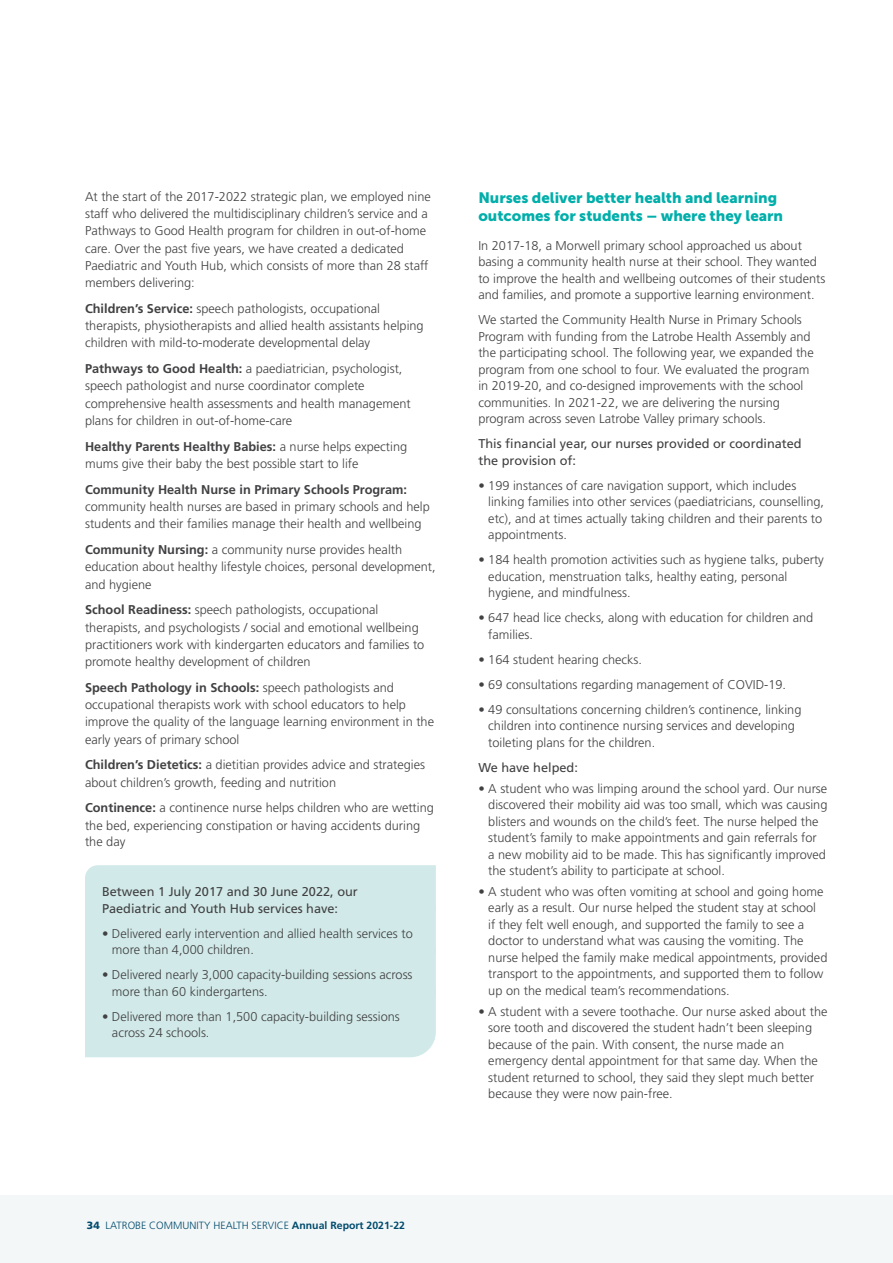
<style>
.page{position:relative;width:893px;height:1263px;background:#fff}
.page>*{position:absolute;margin:0;border:0;box-sizing:border-box;transform-origin:0 0}
.t1{font:15px/18px "Museo Sans 900";color:#00aeaa}
.t2{font:300 12.75px/16.5px "Frutiger";color:#414042}
.t3{font:12.75px/16.5px "Frutiger";color:#414042}
.t4{font:700 12.75px "Frutiger";color:#414042}
.t5{font:300 10.5px "Frutiger";color:#004b6c}
.s1{font-weight:700}
.s2{font-weight:900}
</style>
<div class="page">
<div style="left:0;top:1195px;width:893px;height:68px;background:#f4f7f8"></div>
<div style="left:85px;top:865px;width:351px;height:192px;background:#d1e9e8"></div>
<p class="t2" style="left:85px;top:188px;width:347px;line-height:17.2px">At the start of the 2017-2022 strategic plan, we employed nine staff who delivered the multidisciplinary children’s service and a Pathways to Good Health program for children in out-of-home care. Over the past five years, we have created a dedicated Paediatric and Youth Hub, which consists of more than 28 staff members delivering:</p>
<p class="t2" style="left:85px;top:300px;width:340px;line-height:17.2px"><span class="s1">Children’s Service:</span> speech pathologists, occupational therapists, physiotherapists and allied health assistants helping children with mild-to-moderate developmental delay</p>
<p class="t2" style="left:85px;top:360px;width:327px;line-height:17.2px"><span class="s1">Pathways to Good Health:</span> a paediatrician, psychologist, speech pathologist and nurse coordinator complete comprehensive health assessments and health management plans for children in out-of-home-care</p>
<p class="t2" style="left:85px;top:438px;width:324px;line-height:17.2px"><span class="s1">Healthy Parents Healthy Babies:</span> a nurse helps expecting mums give their baby the best possible start to life</p>
<p class="t4" style="left:85px;top:482px;width:324px">Community Health Nurse in Primary Schools Program:</p>
<p class="t2" style="left:85px;top:498px;width:346px;line-height:17.2px">community health nurses are based in primary schools and help students and their families manage their health and wellbeing</p>
<p class="t2" style="left:85px;top:541px;width:352px;line-height:17.2px"><span class="s1">Community Nursing:</span> a community nurse provides health education about healthy lifestyle choices, personal development, and hygiene</p>
<p class="t2" style="left:85px;top:601px;width:341px;line-height:17.2px"><span class="s1">School Readiness:</span> speech pathologists, occupational therapists, and psychologists / social and emotional wellbeing practitioners work with kindergarten educators and families to promote healthy development of children</p>
<p class="t2" style="left:85px;top:679px;width:351px;line-height:17.2px"><span class="s1">Speech Pathology in Schools:</span> speech pathologists and occupational therapists work with school educators to help improve the quality of the language learning environment in the early years of primary school</p>
<p class="t2" style="left:85px;top:756px;width:342px;line-height:17.2px"><span class="s1">Children’s Dietetics:</span> a dietitian provides advice and strategies about children’s growth, feeding and nutrition</p>
<p class="t2" style="left:85px;top:800px;width:350px"><span class="s1">Continence:</span> a continence nurse helps children who are wetting the bed, experiencing constipation or having accidents during the day</p>
<p class="t3" style="left:102px;top:883px;width:257px">Between 1 July 2017 and 30 June 2022, our<br>Paediatric and Youth Hub services have:</p>
<p class="t2" style="left:112px;top:925px;width:302px;text-indent:-10px">• Delivered early intervention and allied health services to more than 4,000 children.</p>
<p class="t2" style="left:112px;top:967px;width:302px;text-indent:-10px">• Delivered nearly 3,000 capacity-building sessions across more than 60 kindergartens.</p>
<p class="t2" style="left:112px;top:1008px;width:289px;text-indent:-10px">• Delivered more than 1,500 capacity-building sessions across 24 schools.</p>
<p class="t1" style="left:478px;top:188px;width:306px">Nurses deliver better health and learning outcomes for students – where they learn</p>
<p class="t2" style="left:478px;top:237px;width:348px">In 2017-18, a Morwell primary school approached us about basing a community health nurse at their school. They wanted to improve the health and wellbeing outcomes of their students and families, and promote a supportive learning environment.</p>
<p class="t2" style="left:478px;top:312px;width:337px">We started the Community Health Nurse in Primary Schools Program with funding from the Latrobe Health Assembly and the participating school. The following year, we expanded the program from one school to four. We evaluated the program in 2019-20, and co-designed improvements with the school communities. In 2021-22, we are delivering the nursing program across seven Latrobe Valley primary schools.</p>
<p class="t3" style="left:478px;top:436px;width:325px">This financial year, our nurses provided or coordinated the provision of:</p>
<p class="t2" style="left:488px;top:477px;width:337px;text-indent:-10px">• 199 instances of care navigation support, which includes linking families into other services (paediatricians, counselling, etc), and at times actually taking children and their parents to appointments.</p>
<p class="t2" style="left:488px;top:552px;width:337px;text-indent:-10px">• 184 health promotion activities such as hygiene talks, puberty education, menstruation talks, healthy eating, personal hygiene, and mindfulness.</p>
<p class="t2" style="left:488px;top:610px;width:326px;text-indent:-10px">• 647 head lice checks, along with education for children and families.</p>
<p class="t2" style="left:478px;top:651px;width:165px">• 164 student hearing checks.</p>
<p class="t2" style="left:478px;top:676px;width:309px">• 69 consultations regarding management of COVID-19.</p>
<p class="t2" style="left:488px;top:701px;width:315px;text-indent:-10px">• 49 consultations concerning children’s continence, linking children into continence nursing services and developing toileting plans for the children.</p>
<p class="t3" style="left:478px;top:759px;width:101px">We have helped:</p>
<p class="t2" style="left:488px;top:780px;width:341px;text-indent:-10px">• A student who was limping around the school yard. Our nurse discovered their mobility aid was too small, which was causing blisters and wounds on the child’s feet. The nurse helped the student’s family to make appointments and gain referrals for<br>a new mobility aid to be made. This has significantly improved the student’s ability to participate at school.</p>
<p class="t2" style="left:488px;top:883px;width:341px;text-indent:-10px">• A student who was often vomiting at school and going home early as a result. Our nurse helped the student stay at school<br>if they felt well enough, and supported the family to see a doctor to understand what was causing the vomiting. The nurse helped the family make medical appointments, provided transport to the appointments, and supported them to follow up on the medical team’s recommendations.</p>
<p class="t2" style="left:488px;top:1003px;width:341px;text-indent:-10px">• A student with a severe toothache. Our nurse asked about the sore tooth and discovered the student hadn’t been sleeping because of the pain. With consent, the nurse made an emergency dental appointment for that same day. When the student returned to school, they said they slept much better because they were now pain-free.</p>
<p class="t5" style="left:87px;top:1219px;width:320px"><span class="s2">34</span> LATROBE COMMUNITY HEALTH SERVICE <span class="s1">Annual Report 2021-22</span></p>
</div>
